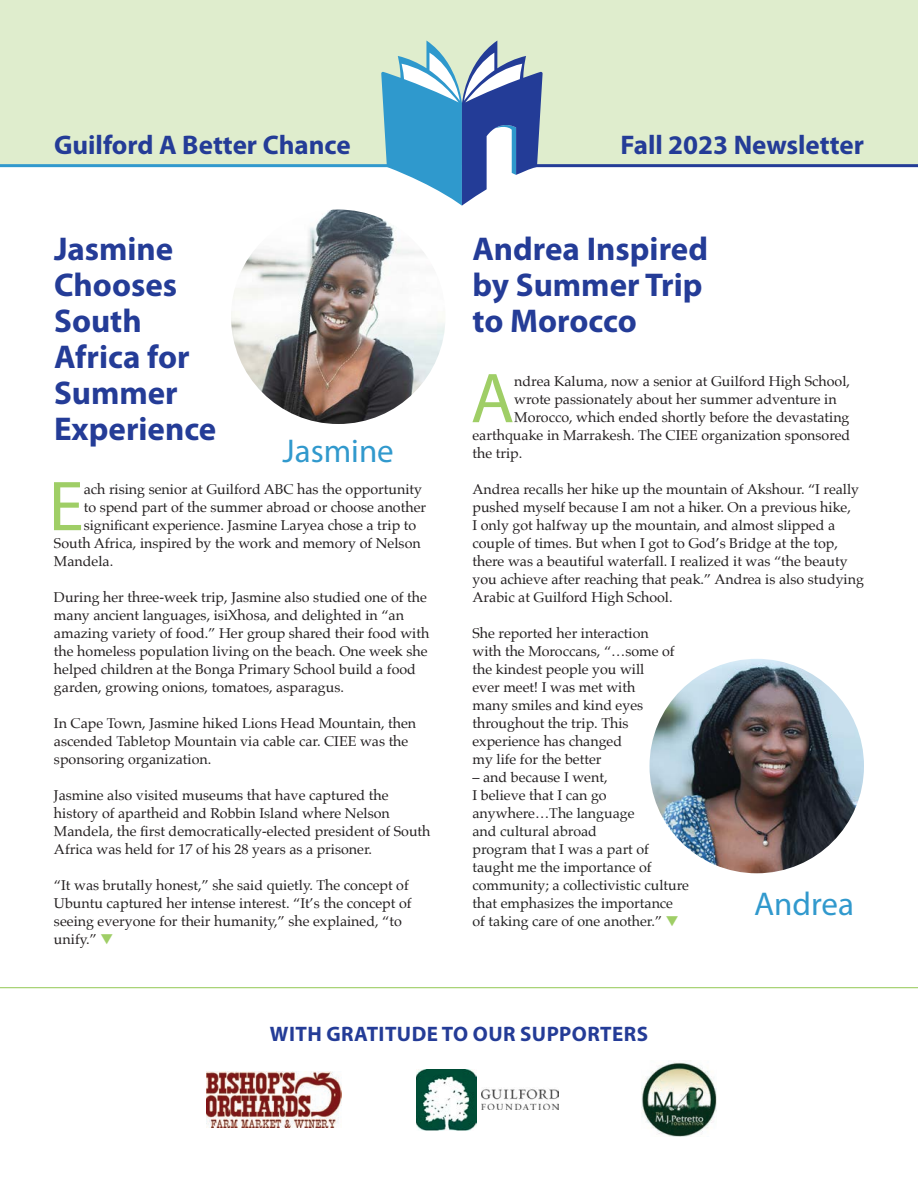
<style>
.page{position:relative;width:918px;height:1188px;background:#fff}
.page>*{position:absolute;margin:0;border:0;box-sizing:border-box;transform-origin:0 0}
.Body_Text{font:71.25px "Myriad Pro";color:#9fce66}
.Headline{font:700 33px/36px "Myriad Pro";color:#243c97}
.GirlsNames{font:33px "Myriad Pro";color:#3199cd}
.Para_Subhead{font:700 27px "Myriad Pro";color:#243c97}
.Headline-2{font:700 21px "Myriad Pro";letter-spacing:.02em;color:#243c97}
.Body_Text-2{font:14.25px/18px "Palatino";color:#231f20}
.Body_Text-3{font:14.25px/18px "Palatino";color:#222}
.s1{color:#9fce66}
.s2{color:#231f20}
</style>
<div class="page">
<div style="left:0;top:0;width:918px;height:165px;background:#dfedcd"></div>
<hr style="left:0;top:164px;width:456px;height:3px;background:#3199cd">
<hr style="left:519px;top:164px;width:399px;height:3px;background:#243c97">
<svg style="left:381px;top:40px;width:162px;height:166px"></svg>
<hr style="left:0;top:987px;width:918px;height:1px;background:#9fce66">
<img style="left:207px;top:1072px;width:135px;height:56px">
<img style="left:416px;top:1069px;width:60px;height:62px">
<img style="left:482px;top:1089px;width:77px;height:20px">
<img style="left:641px;top:1061px;width:76px;height:76px">
<img style="left:231px;top:210px;width:215px;height:214px;border-radius:107px">
<img style="left:650px;top:659px;width:214px;height:214px;border-radius:107px">
<p class="Para_Subhead" style="left:54px;top:127px;width:298px">Guilford A Better Chance</p>
<p class="Para_Subhead" style="left:621px;top:127px;width:245px">Fall 2023 Newsletter</p>
<p class="Headline" style="left:54px;top:230px;width:164px">Jasmine<br>Chooses<br>South<br>Africa for<br>Summer<br>Experience</p>
<p class="Body_Text" style="left:49px;top:462px;width:37px">E</p>
<p class="Body_Text-2" style="left:84px;top:480px;width:340px">ach rising senior at Guilford ABC has the opportunity</p>
<p class="GirlsNames" style="left:283px;top:431px;width:113px">Jasmine</p>
<p class="Body_Text-2" style="left:84px;top:498px;width:344px">to spend part of the summer abroad or choose another</p>
<p class="Body_Text-2" style="left:84px;top:516px;width:334px">significant experience. Jasmine Laryea chose a trip to</p>
<p class="Body_Text-2" style="left:54px;top:534px;width:368px">South Africa, inspired by the work and memory of Nelson</p>
<p class="Body_Text-2" style="left:54px;top:552px;width:61px">Mandela.</p>
<p class="Body_Text-2" style="left:54px;top:588px;width:377px">During her three-week trip, Jasmine also studied one of the many ancient languages, isiXhosa, and delighted in “an amazing variety of food.” Her group shared their food with the homeless population living on the beach. One week she helped children at the Bonga Primary School build a food garden, growing onions, tomatoes, asparagus.</p>
<p class="Body_Text-2" style="left:54px;top:714px;width:364px">In Cape Town, Jasmine hiked Lions Head Mountain, then ascended Tabletop Mountain via cable car. CIEE was the sponsoring organization.</p>
<p class="Body_Text-2" style="left:54px;top:786px;width:378px">Jasmine also visited museums that have captured the history of apartheid and Robbin Island where Nelson Mandela, the first democratically-elected president of South Africa was held for 17 of his 28 years as a prisoner.</p>
<p class="Body_Text-2" style="left:54px;top:876px;width:359px">“It was brutally honest,” she said quietly. The concept of Ubuntu captured her intense interest. “It’s the concept of seeing everyone for their humanity,” she explained, “to unify.” <span class="s1">▼</span></p>
<p class="Headline" style="left:472px;top:230px;width:237px">Andrea Inspired by Summer Trip to Morocco</p>
<p class="Body_Text" style="left:471px;top:354px;width:45px">A</p>
<p class="Body_Text-2" style="left:514px;top:372px;width:337px">ndrea Kaluma, now a senior at Guilford High School,</p>
<p class="Body_Text-2" style="left:514px;top:390px;width:324px">wrote passionately about her summer adventure in</p>
<p class="Body_Text-2" style="left:514px;top:408px;width:337px">Morocco, which ended shortly before the devastating</p>
<p class="Body_Text-2" style="left:472px;top:426px;width:379px">earthquake in Marrakesh. The CIEE organization sponsored</p>
<p class="Body_Text-2" style="left:472px;top:444px;width:51px">the trip.</p>
<p class="Body_Text-2" style="left:472px;top:480px;width:393px">Andrea recalls her hike up the mountain of Akshour. “I really pushed myself because I am not a hiker. On a previous hike,<br>I only got halfway up the mountain, and almost slipped a couple of times. But when I got to God’s Bridge at the top, there was a beautiful waterfall. I realized it was “the beauty you achieve after reaching that peak.” Andrea is also studying Arabic at Guilford High School.</p>
<p class="Body_Text-2" style="left:472px;top:624px;width:204px">She reported her interaction with the Moroccans, “…some of the kindest people you will ever meet! I was met with many smiles and kind eyes throughout the trip. This experience has changed<br>my life for the better</p>
<p class="Body_Text-3" style="left:472px;top:768px;width:218px"><span class="s2">– and because I went,<br>I believe that I can go anywhere…</span>The language<br>and cultural abroad<br>program that I was a part of taught me the importance of community; a collectivistic culture that emphasizes the importance of taking care of one another.<span class="s2">”</span> <span class="s1">▼</span></p>
<p class="GirlsNames" style="left:754px;top:884px;width:101px">Andrea</p>
<p class="Headline-2" style="left:270px;top:1021px;width:380px">WITH GRATITUDE TO OUR SUPPORTERS</p>
</div>
